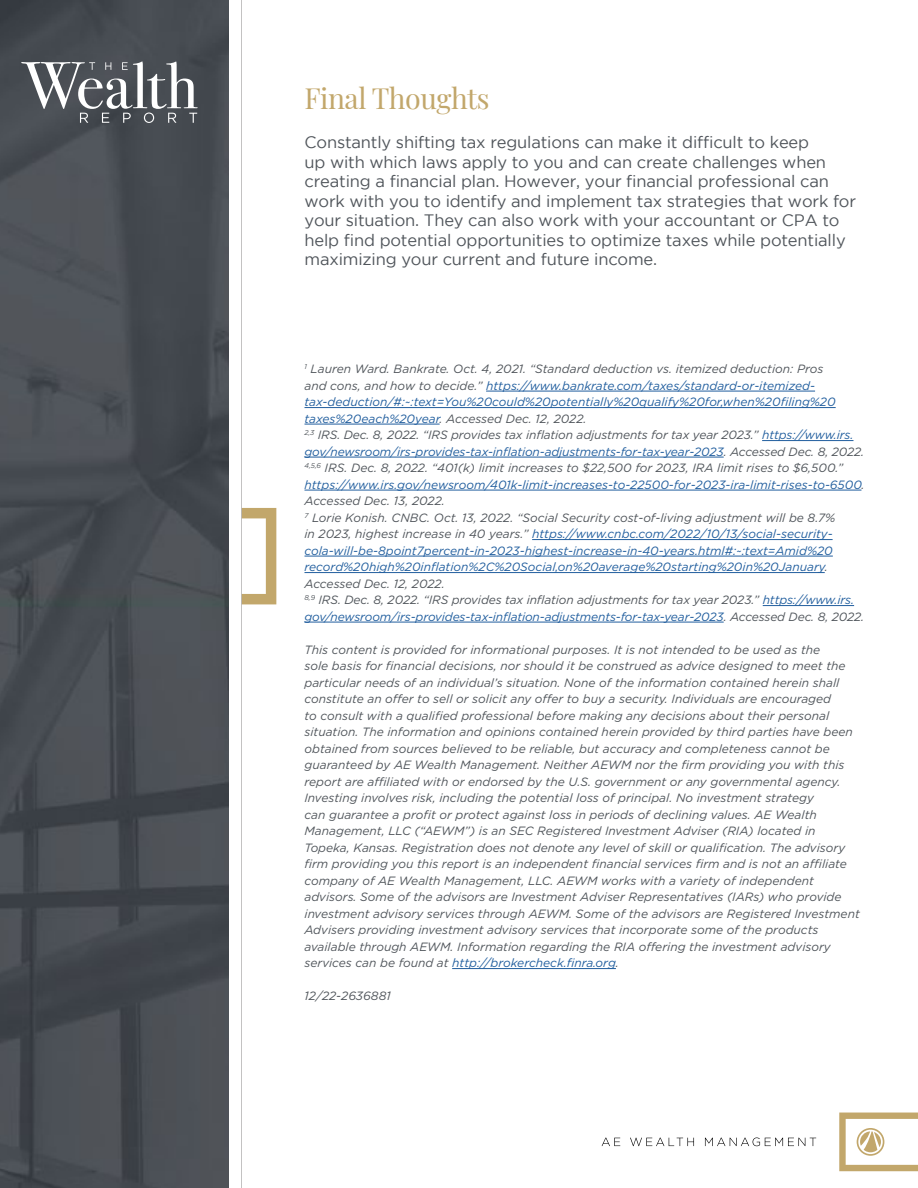
<style>
.page{position:relative;width:918px;height:1188px;background:#fff}
.page>*{position:absolute;margin:0;border:0;box-sizing:border-box;transform-origin:0 0}
.t1{font:28.5px "Playfair Display";letter-spacing:-.015em;color:#c2a76b}
.t2{font:16.5px/19.5px "Gotham";letter-spacing:-.01em;color:#50555b}
.t3{font:italic 12px/16.5px "Gotham";color:#50555b}
.t4{font:italic 12px/16.5px "Gotham";color:#215e9e}
.s1{color:#50555b}
.s2{color:#215e9e}
</style>
<div class="page">
<svg style="left:242px;top:508px;width:34px;height:96px"></svg>
<hr style="left:240px;top:0;width:2px;height:1188px;background:#bbbaba">
<img style="left:0;top:0;width:229px;height:1188px">
<svg style="left:21px;top:61px;width:177px;height:62px"></svg>
<svg style="left:839px;top:1113px;width:79px;height:58px"></svg>
<svg style="left:602px;top:1138px;width:18px;height:8px"></svg>
<svg style="left:630px;top:1138px;width:64px;height:8px"></svg>
<svg style="left:705px;top:1138px;width:111px;height:8px"></svg>
<hr style="left:486px;top:391px;width:329px;height:1px;background:#215e9e">
<hr style="left:304px;top:407px;width:532px;height:1px;background:#215e9e">
<hr style="left:304px;top:424px;width:136px;height:1px;background:#215e9e">
<hr style="left:762px;top:440px;width:91px;height:1px;background:#215e9e">
<hr style="left:304px;top:457px;width:420px;height:1px;background:#215e9e">
<hr style="left:304px;top:490px;width:557px;height:1px;background:#215e9e">
<hr style="left:532px;top:539px;width:301px;height:1px;background:#215e9e">
<hr style="left:304px;top:556px;width:529px;height:1px;background:#215e9e">
<hr style="left:304px;top:572px;width:521px;height:1px;background:#215e9e">
<hr style="left:763px;top:605px;width:91px;height:1px;background:#215e9e">
<hr style="left:304px;top:622px;width:420px;height:1px;background:#215e9e">
<hr style="left:452px;top:968px;width:164px;height:1px;background:#215e9e">
<h1 class="t1" style="left:304px;top:76px;width:187px">Final Thoughts</h1>
<p class="t2" style="left:304px;top:133px;width:553px">Constantly shifting tax regulations can make it difficult to keep<br>up with which laws apply to you and can create challenges when creating a financial plan. However, your financial professional can work with you to identify and implement tax strategies that work for your situation. They can also work with your accountant or CPA to help find potential opportunities to optimize taxes while potentially maximizing your current and future income.</p>
<p class="t4" style="left:304px;top:361px;width:562px"><sup>1</sup> <span class="s1">Lauren Ward. Bankrate. Oct. 4, 2021. “Standard deduction vs. itemized deduction: Pros<br>and cons, and how to decide.”</span> https://www.bankrate.com/taxes/standard-or-itemized&shy;tax-deduction/#:~:text=You%20could%20potentially%20qualify%20for,when%20filing%20 taxes%20each%20year<span class="s1">. Accessed Dec. 12, 2022.<br></span><sup>2,3</sup> <span class="s1">IRS. Dec. 8, 2022. “IRS provides tax inflation adjustments for tax year 2023.”</span> https://www.irs. gov/newsroom/irs-provides-tax-inflation-adjustments-for-tax-year-2023<span class="s1">. Accessed Dec. 8, 2022.<br></span><sup>4,5,6</sup> <span class="s1">IRS. Dec. 8, 2022. “401(k) limit increases to $22,500 for 2023, IRA limit rises to $6,500.” </span>https://www.irs.gov/newsroom/401k-limit-increases-to-22500-for-2023-ira-limit-rises-to-6500<span class="s1">.<br>Accessed Dec. 13, 2022.<br></span><sup>7</sup> <span class="s1">Lorie Konish. CNBC. Oct. 13, 2022. “Social Security cost-of-living adjustment will be 8.7%<br>in 2023, highest increase in 40 years.”</span> https://www.cnbc.com/2022/10/13/social-security&shy;cola-will-be-8point7percent-in-2023-highest-increase-in-40-years.html#:~:text=Amid%20 record%20high%20inflation%2C%20Social,on%20average%20starting%20in%20January<span class="s1">.<br>Accessed Dec. 12, 2022.<br></span><sup>8,9</sup> <span class="s1">IRS. Dec. 8, 2022. “IRS provides tax inflation adjustments for tax year 2023.”</span> https://www.irs. gov/newsroom/irs-provides-tax-inflation-adjustments-for-tax-year-2023<span class="s1">. Accessed Dec. 8, 2022.</span></p>
<p class="t3" style="left:305px;top:641px;width:557px">This content is provided for informational purposes. It is not intended to be used as the<br>sole basis for financial decisions, nor should it be construed as advice designed to meet the particular needs of an individual’s situation. None of the information contained herein shall constitute an offer to sell or solicit any offer to buy a security. Individuals are encouraged<br>to consult with a qualified professional before making any decisions about their personal situation. The information and opinions contained herein provided by third parties have been obtained from sources believed to be reliable, but accuracy and completeness cannot be guaranteed by AE Wealth Management. Neither AEWM nor the firm providing you with this report are affiliated with or endorsed by the U.S. government or any governmental agency.<br>Investing involves risk, including the potential loss of principal. No investment strategy<br>can guarantee a profit or protect against loss in periods of declining values. AE Wealth Management, LLC (“AEWM”) is an SEC Registered Investment Adviser (RIA) located in Topeka, Kansas. Registration does not denote any level of skill or qualification. The advisory firm providing you this report is an independent financial services firm and is not an affiliate company of AE Wealth Management, LLC. AEWM works with a variety of independent advisors. Some of the advisors are Investment Adviser Representatives (IARs) who provide investment advisory services through AEWM. Some of the advisors are Registered Investment Advisers providing investment advisory services that incorporate some of the products available through AEWM. Information regarding the RIA offering the investment advisory services can be found at <span class="s2">http://brokercheck.finra.org</span>.</p>
<p class="t3" style="left:305px;top:988px;width:88px">12/22-2636881</p>
</div>
